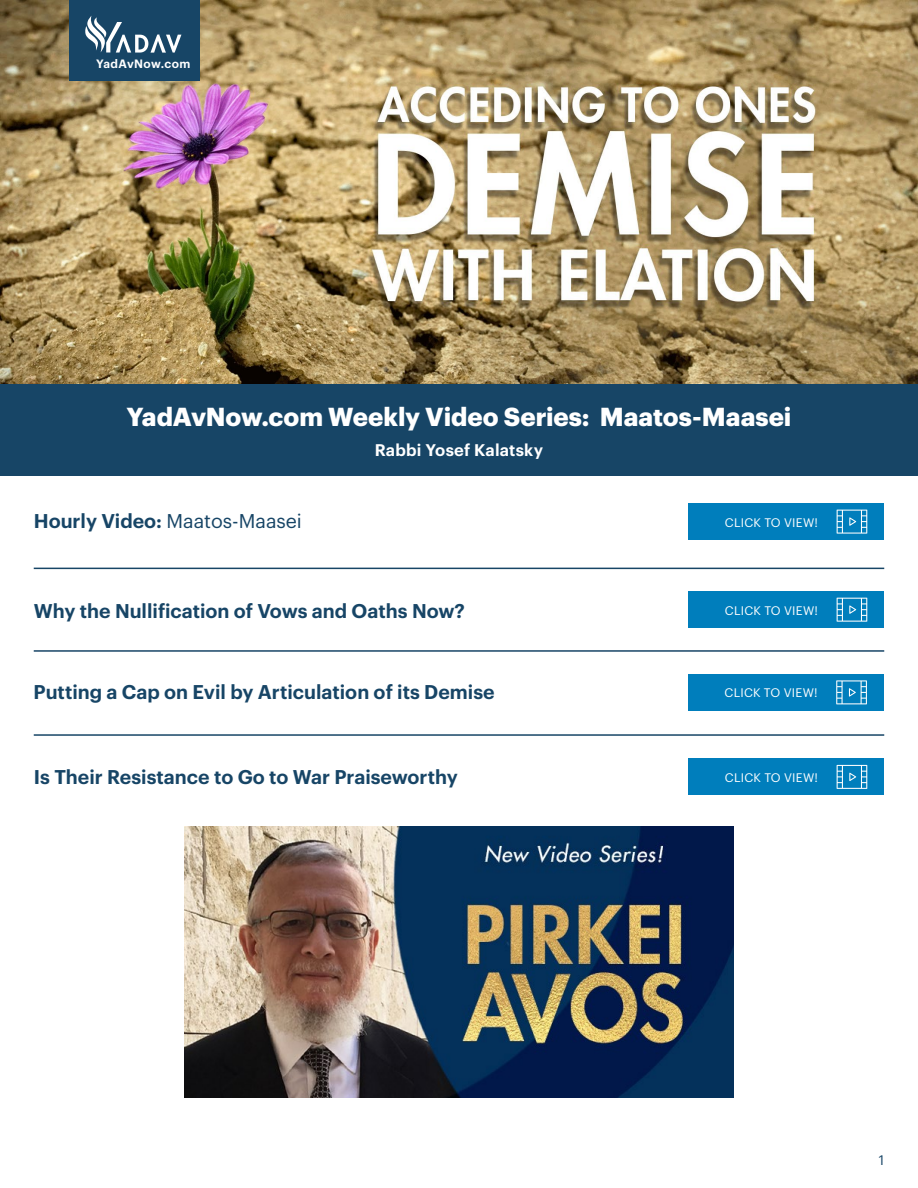
<style>
.page{position:relative;width:918px;height:1188px;background:#fff}
.page>*{position:absolute;margin:0;border:0;box-sizing:border-box;transform-origin:0 0}
.t1{font:700 25.5px "Graphik";color:#fff}
.t2{font:600 19.5px "Graphik";color:#174566}
.t3{font:19.5px "Graphik";color:#174566}
.t4{font:600 16.5px "Graphik";letter-spacing:.01em;color:#fff}
.t5{font:13.5px "Graphik";color:#174566}
.t6{font:12.15px "Graphik";letter-spacing:.02em;color:#fff}
.t7{font:600 11.85px "Graphik";letter-spacing:.03em;color:#fff}
.s1{font-weight:600}
</style>
<div class="page">
<hr style="left:34px;top:568px;width:850px;height:1px;background:#174566">
<hr style="left:34px;top:650px;width:850px;height:2px;background:#174566">
<hr style="left:34px;top:734px;width:850px;height:2px;background:#174566">
<img style="left:0;top:0;width:918px;height:384px">
<div style="left:0;top:384px;width:918px;height:92px;background:#174566"></div>
<div style="left:688px;top:504px;width:196px;height:36px;background:#007ebc"></div>
<svg style="left:837px;top:510px;width:30px;height:24px"></svg>
<div style="left:688px;top:592px;width:196px;height:36px;background:#007ebc"></div>
<svg style="left:837px;top:598px;width:30px;height:24px"></svg>
<div style="left:688px;top:674px;width:196px;height:36px;background:#007ebc"></div>
<svg style="left:836px;top:680px;width:31px;height:24px"></svg>
<div style="left:688px;top:759px;width:196px;height:36px;background:#007ebc"></div>
<svg style="left:837px;top:765px;width:30px;height:24px"></svg>
<img style="left:184px;top:826px;width:550px;height:272px">
<div style="left:70px;top:0;width:130px;height:81px;background:#174566"></div>
<svg style="left:85px;top:16px;width:96px;height:37px"></svg>
<p class="t7" style="left:96px;top:54px;width:96px">YadAvNow.com</p>
<h1 class="t1" style="left:127px;top:397px;width:666px">YadAvNow.com Weekly Video Series: Maatos-Maasei</h1>
<p class="t4" style="left:375px;top:437px;width:170px">Rabbi Yosef Kalatsky</p>
<p class="t3" style="left:34px;top:507px;width:270px"><span class="s1">Hourly Video:</span> Maatos-Maasei</p>
<p class="t6" style="left:725px;top:513px;width:95px">CLICK TO VIEW!</p>
<p class="t2" style="left:34px;top:596px;width:433px">Why the Nullification of Vows and Oaths Now?</p>
<p class="t6" style="left:725px;top:601px;width:95px">CLICK TO VIEW!</p>
<p class="t2" style="left:34px;top:677px;width:463px">Putting a Cap on Evil by Articulation of its Demise</p>
<p class="t6" style="left:724px;top:684px;width:95px">CLICK TO VIEW!</p>
<p class="t2" style="left:34px;top:762px;width:425px">Is Their Resistance to Go to War Praiseworthy</p>
<p class="t6" style="left:725px;top:768px;width:95px">CLICK TO VIEW!</p>
<p class="t5" style="left:879px;top:1150px;width:7px">1</p>
</div>
